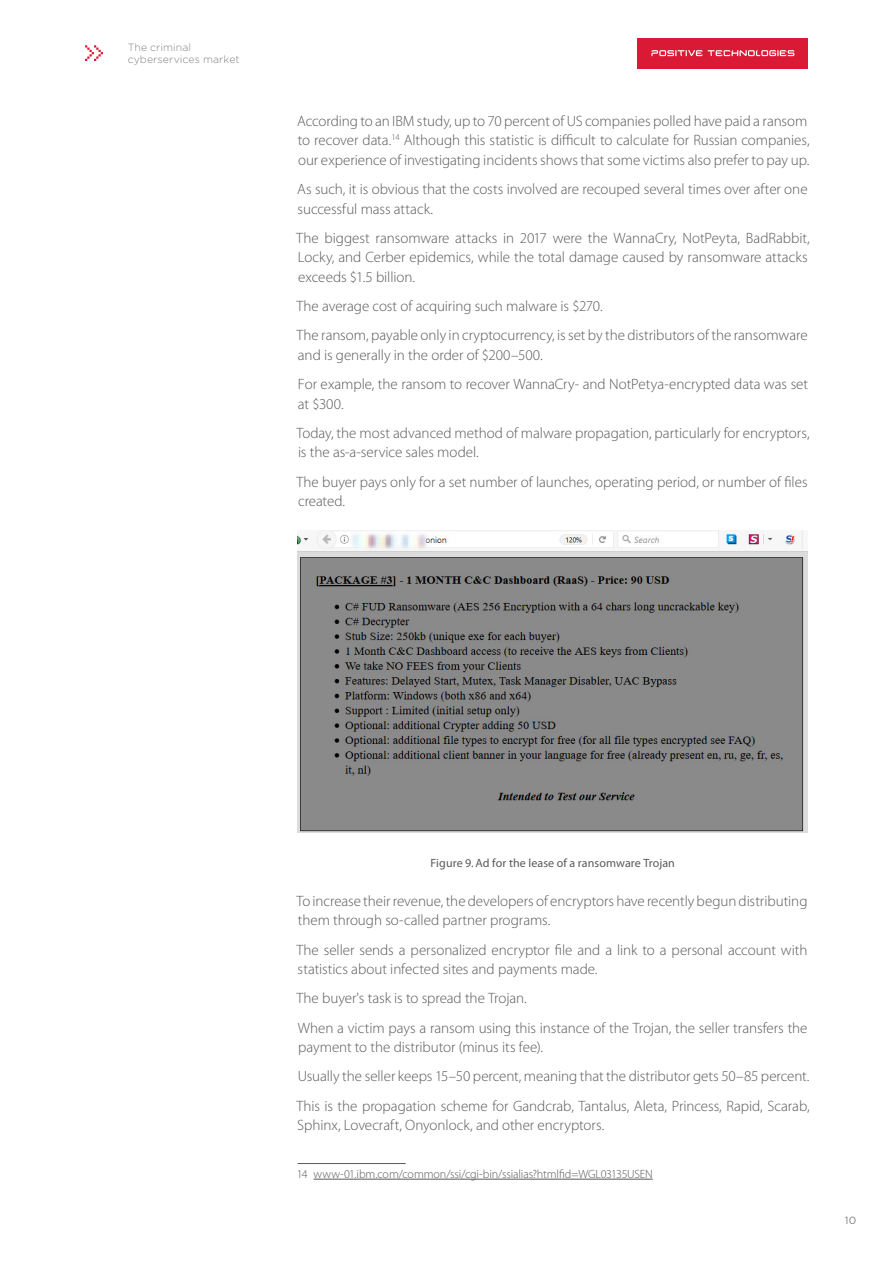
<style>
.page{position:relative;width:893px;height:1263px;background:#fff}
.page>*{position:absolute;margin:0;border:0;box-sizing:border-box;transform-origin:0 0}
.t1{font:300 15px/19.5px "Myriad Pro";letter-spacing:-.005em;color:#58595b}
.t2{font:300 12px "Myriad Pro";letter-spacing:-.01em;color:#58595b}
.t3{font:12px "Myriad Pro";letter-spacing:.005em;color:#58595b}
.t4{font:300 10.5px/12.6px "Gotham Pro";letter-spacing:.01em;color:#808285}
.t5{font:10.5px "Gotham Pro";color:#808285}
</style>
<div class="page">
<hr style="left:298px;top:1163px;width:108px;height:1px;background:#58595b">
<hr style="left:313px;top:1179px;width:340px;height:1px;background:#58595b">
<img style="left:298px;top:530px;width:510px;height:302px">
<div style="left:638px;top:38px;width:170px;height:30px;background:#da1a35"></div>
<svg style="left:651px;top:50px;width:143px;height:6px"></svg>
<svg style="left:85px;top:45px;width:18px;height:16px"></svg>
<p class="t4" style="left:128px;top:41px;width:114px">The criminal cyberservices market</p>
<p class="t1" style="left:297px;top:111px;width:514px">According to an IBM study, up to 70 percent of US companies polled have paid a ransom to recover data.<sup>14</sup> Although this statistic is difficult to calculate for Russian companies, our experience of investigating incidents shows that some victims also prefer to pay up.</p>
<p class="t1" style="left:297px;top:180px;width:512px">As such, it is obvious that the costs involved are recouped several times over after one successful mass attack.</p>
<p class="t1" style="left:296px;top:228px;width:515px">The biggest ransomware attacks in 2017 were the WannaCry, NotPeyta, BadRabbit,<br>Locky, and Cerber epidemics, while the total damage caused by ransomware attacks exceeds $1.5 billion.</p>
<p class="t1" style="left:296px;top:292px;width:513px;line-height:29.2px">The average cost of acquiring such malware is $270.<br>The ransom, payable only in cryptocurrency, is set by the distributors of the ransomware</p>
<p class="t1" style="left:298px;top:340px;width:512px;line-height:29.2px">and is generally in the order of $200–500.<br>For example, the ransom to recover WannaCry- and NotPetya-encrypted data was set</p>
<p class="t1" style="left:296px;top:389px;width:515px;line-height:29.2px">at $300.<br>Today, the most advanced method of malware propagation, particularly for encryptors,</p>
<p class="t1" style="left:296px;top:438px;width:513px;line-height:29.2px">is the as-a-service sales model.<br>The buyer pays only for a set number of launches, operating period, or number of files</p>
<p class="t1" style="left:298px;top:492px;width:49px">created.</p>
<p class="t3" style="left:430px;top:856px;width:246px">Figure 9. Ad for the lease of a ransomware Trojan</p>
<p class="t1" style="left:296px;top:891px;width:513px">To increase their revenue, the developers of encryptors have recently begun distributing them through so-called partner programs.</p>
<p class="t1" style="left:296px;top:940px;width:513px">The seller sends a personalized encryptor file and a link to a personal account with statistics about infected sites and payments made.</p>
<p class="t1" style="left:296px;top:984px;width:513px;line-height:29.2px">The buyer's task is to spread the Trojan.<br>When a victim pays a ransom using this instance of the Trojan, the seller transfers the</p>
<p class="t1" style="left:296px;top:1033px;width:515px;line-height:29.2px">payment to the distributor (minus its fee).<br>Usually the seller keeps 15–50 percent, meaning that the distributor gets 50–85 percent.<br>This is the propagation scheme for Gandcrab, Tantalus, Aleta, Princess, Rapid, Scarab,</p>
<p class="t1" style="left:297px;top:1116px;width:309px">Sphinx, Lovecraft, Onyonlock, and other encryptors.</p>
<p class="t2" style="left:297px;top:1167px;width:357px">14 www-01.ibm.com/common/ssi/cgi-bin/ssialias?htmlfid=WGL03135USEN</p>
<p class="t5" style="left:845px;top:1215px;width:13px">10</p>
</div>
